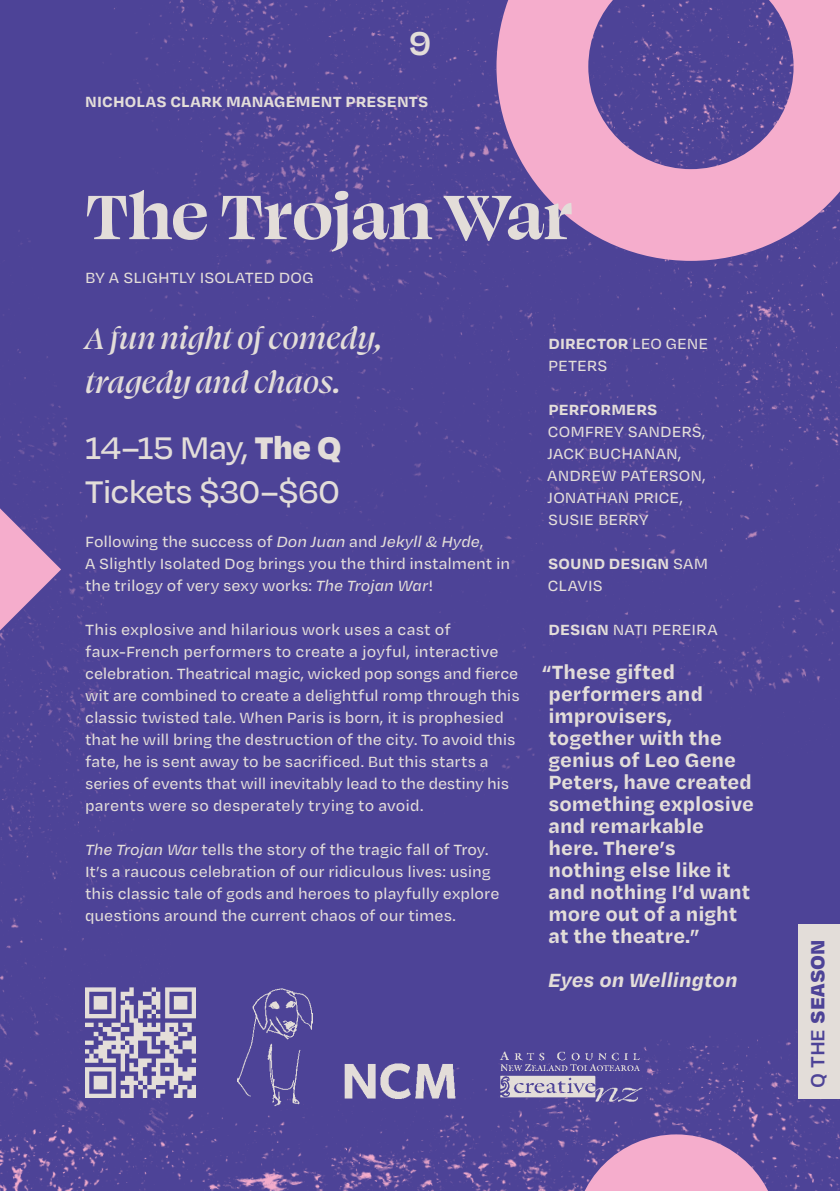
<style>
.page{position:relative;width:840px;height:1191px;background:#fff}
.page>*{position:absolute;margin:0;border:0;box-sizing:border-box;transform-origin:0 0}
.t1{font:700 72px "Swear Display";letter-spacing:-.01em;color:#e3ddd9}
.t2{font:600 38px "Degular Display";color:#e3ddd9}
.t3{font:500 36px/44px "Degular";letter-spacing:-.01em;color:#e3ddd9}
.t4{font:italic 500 34px/44px "Swear Display";color:#e3ddd9}
.t5{font:700 22px/22px "Degular Text";color:#e3ddd9}
.t6{font:italic 700 22px "Degular Text";color:#e3ddd9}
.t7{font:900 22px "Degular Text";color:#4d4397}
.t8{font:500 17px/22px "Degular Text";color:#e3ddd9}
.t9{font:700 17px/22px "Degular Text";letter-spacing:.01em;color:#e3ddd9}
.s1{font-weight:900}
.s2{font-style:italic}
.s3{font-weight:700}
.s4{font-weight:500}
.s5{font-weight:600}
</style>
<div class="page">
<div style="left:0;top:0;width:839px;height:1191px;background:#4d4397"></div>
<img style="left:0;top:230px;width:196px;height:781px">
<img style="left:80px;top:0;width:759px;height:865px">
<img style="left:0;top:1011px;width:839px;height:180px">
<img style="left:85px;top:987px;width:110px;height:110px">
<img style="left:237px;top:988px;width:75px;height:121px">
<img style="left:337px;top:1062px;width:127px;height:37px">
<img style="left:496px;top:1048px;width:149px;height:57px">
<div style="left:798px;top:924px;width:41px;height:175px;background:#e3ddd9"></div>
<h2 class="t2" style="left:409px;top:22px;width:22px">9</h2>
<p class="t9" style="left:85px;top:90px;width:345px">NICHOLAS CLARK MANAGEMENT PRESENTS</p>
<h1 class="t1" style="left:85px;top:169px;width:489px">The Trojan War</h1>
<p class="t8" style="left:85px;top:266px;width:230px">BY A SLIGHTLY ISOLATED DOG</p>
<h3 class="t4" style="left:85px;top:315px;width:298px">A fun night of comedy, tragedy and chaos.</h3>
<h3 class="t3" style="left:85px;top:424px;width:257px">14–15 May, <span class="s1">The Q<br></span>Tickets $30–$60</h3>
<p class="t8" style="left:85px;top:530px;width:426px">Following the success of <span class="s2">Don Juan</span> and <span class="s2">Jekyll &amp; Hyde</span>,<br>A Slightly Isolated Dog brings you the third instalment in the trilogy of very sexy works: <span class="s2">The Trojan War</span>!</p>
<p class="t8" style="left:85px;top:618px;width:436px">This explosive and hilarious work uses a cast of faux-French performers to create a joyful, interactive celebration. Theatrical magic, wicked pop songs and fierce wit are combined to create a delightful romp through this classic twisted tale. When Paris is born, it is prophesied that he will bring the destruction of the city. To avoid this fate, he is sent away to be sacrificed. But this starts a series of events that will inevitably lead to the destiny his parents were so desperately trying to avoid.</p>
<p class="t8" style="left:85px;top:838px;width:415px"><span class="s2">The Trojan War</span> tells the story of the tragic fall of Troy.<br>It’s a raucous celebration of our ridiculous lives: using this classic tale of gods and heroes to playfully explore questions around the current chaos of our times.</p>
<p class="t8" style="left:548px;top:332px;width:162px"><span class="s3">DIRECTOR</span> LEO GENE<br>PETERS</p>
<p class="t9" style="left:548px;top:398px;width:110px">PERFORMERS</p>
<p class="t8" style="left:547px;top:420px;width:160px">COMFREY SANDERS,<br>JACK BUCHANAN,<br>ANDREW PATERSON,<br>JONATHAN PRICE,<br>SUSIE BERRY</p>
<p class="t9" style="left:547px;top:552px;width:162px">SOUND DESIGN <span class="s4">SAM<br>CLAVIS</span></p>
<p class="t8" style="left:548px;top:618px;width:170px"><span class="s3">DESIGN</span> NATI PEREIRA</p>
<p class="t5" style="left:541px;top:660px;width:213px">“These gifted performers and improvisers, together with the genius of Leo Gene<br>Peters, have created something explosive and remarkable<br>here. There’s<br>nothing else like it and nothing I’d want more out of a night at the theatre.”</p>
<p class="t6" style="left:548px;top:965px;width:191px">Eyes on Wellington</p>
<p class="t7" style="left:801px;top:1088px;width:150px;rotate:-90deg"><span class="s5">Q THE</span> SEASON</p>
</div>
